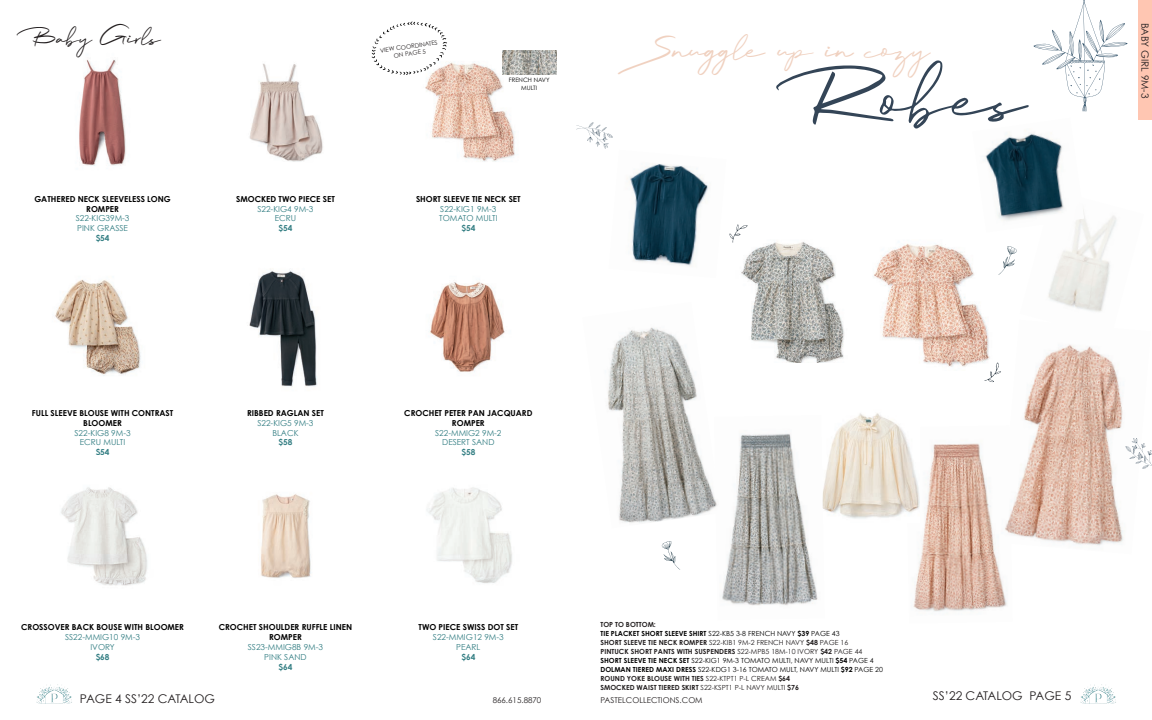
<style>
.page{position:relative;width:1152px;height:720px;background:#fff}
.page>*{position:absolute;margin:0;border:0;box-sizing:border-box;transform-origin:0 0}
.t1{font:98.6px "Jadyn Maria";color:#344557}
.t2{font:42.8px "Jadyn Maria";color:#f0d1c0}
.t3{font:30px "Jadyn Maria";color:#231f20}
.t4{font:12px "Century Gothic";color:#231f20}
.t5{font:10px "Century Gothic";color:#231f20}
.t6{font:700 8.2px/9.9px "Century Gothic";color:#000;text-align:center}
.t7{font:8.2px "Century Gothic";color:#337e83}
.Paragraph_Style_1{font:700 8.2px "Century Gothic";color:#337e83}
.t8{font:8px "Century Gothic";color:#231f20}
.t9{font:700 7px "Century Gothic";color:#231f20}
.t10{font:7px "Century Gothic";color:#000}
.t11{font:7px "Century Gothic";color:#231f20}
.t12{font:700 7px "Century Gothic";color:#000}
.t13{font:6px/7.2px "Century Gothic";color:#231f20;text-align:center}
.Paragraph_Style_1-2{font:6px/7.2px "Century Gothic";color:#000;text-align:center}
.s1{font-weight:400}
.s2{font-weight:700}
</style>
<div class="page">
<img style="left:1080px;top:684px;width:36px;height:20px">
<img style="left:36px;top:684px;width:36px;height:20px">
<img style="left:425px;top:62px;width:90px;height:100px">
<img style="left:249px;top:270px;width:68px;height:117px">
<img style="left:426px;top:487px;width:86px;height:96px">
<img style="left:55px;top:279px;width:86px;height:97px">
<img style="left:249px;top:63px;width:74px;height:99px">
<img style="left:79px;top:59px;width:47px;height:107px">
<img style="left:430px;top:281px;width:75px;height:91px">
<img style="left:502px;top:50px;width:54px;height:25px">
<img style="left:261px;top:494px;width:50px;height:84px">
<img style="left:61px;top:487px;width:87px;height:99px">
<svg style="left:372px;top:22px;width:75px;height:53px"></svg>
<img style="left:873px;top:243px;width:117px;height:124px">
<img style="left:741px;top:242px;width:103px;height:121px">
<img style="left:627px;top:164px;width:82px;height:102px">
<img style="left:913px;top:443px;width:94px;height:169px">
<img style="left:1048px;top:215px;width:69px;height:97px">
<img style="left:825px;top:413px;width:95px;height:110px">
<img style="left:984px;top:133px;width:100px;height:99px">
<img style="left:722px;top:433px;width:103px;height:173px">
<img style="left:608px;top:327px;width:109px;height:196px">
<img style="left:1000px;top:344px;width:124px;height:210px">
<svg style="left:1033px;top:0;width:95px;height:112px"></svg>
<svg style="left:662px;top:541px;width:18px;height:29px"></svg>
<svg style="left:998px;top:246px;width:19px;height:29px"></svg>
<svg style="left:576px;top:122px;width:37px;height:27px"></svg>
<svg style="left:1125px;top:438px;width:27px;height:31px"></svg>
<svg style="left:730px;top:224px;width:18px;height:19px"></svg>
<svg style="left:984px;top:362px;width:17px;height:20px"></svg>
<div style="left:1138px;top:0;width:14px;height:120px;background:#ffc6b2"></div>
<p class="t3" style="left:15px;top:18px;width:144px">Baby Girls</p>
<p class="t6" style="left:34px;top:194px;width:138px">GATHERED NECK SLEEVELESS LONG<br>ROMPER</p>
<p class="t7" style="left:76px;top:213px;width:55px">S22-KIG39M-3</p>
<p class="t7" style="left:77px;top:223px;width:52px">PINK GRASSE</p>
<p class="Paragraph_Style_1" style="left:96px;top:233px;width:15px">$54</p>
<p class="t6" style="left:236px;top:194px;width:100px">SMOCKED TWO PIECE SET</p>
<p class="t7" style="left:257px;top:204px;width:58px">S22-KIG4 9M-3</p>
<p class="t7" style="left:275px;top:213px;width:23px">ECRU</p>
<p class="Paragraph_Style_1" style="left:279px;top:223px;width:15px">$54</p>
<p class="t13" style="left:380px;top:47px;width:60px;rotate:-8deg">VIEW COORDINATES<br>ON PAGE 5</p>
<p class="Paragraph_Style_1-2" style="left:509px;top:77px;width:42px">FRENCH NAVY<br>MULTI</p>
<p class="t6" style="left:416px;top:194px;width:106px">SHORT SLEEVE TIE NECK SET</p>
<p class="t7" style="left:440px;top:204px;width:58px">S22-KIG1 9M-3</p>
<p class="t7" style="left:439px;top:213px;width:60px">TOMATO MULTI</p>
<p class="Paragraph_Style_1" style="left:461px;top:223px;width:15px">$54</p>
<p class="t6" style="left:32px;top:408px;width:143px">FULL SLEEVE BLOUSE WITH CONTRAST<br>BLOOMER</p>
<p class="t7" style="left:75px;top:428px;width:58px">S22-KIG8 9M-3</p>
<p class="t7" style="left:80px;top:438px;width:47px">ECRU MULTI</p>
<p class="Paragraph_Style_1" style="left:96px;top:447px;width:15px">$54</p>
<p class="t6" style="left:247px;top:408px;width:78px">RIBBED RAGLAN SET</p>
<p class="t7" style="left:257px;top:418px;width:58px">S22-KIG5 9M-3</p>
<p class="t7" style="left:272px;top:428px;width:28px">BLACK</p>
<p class="Paragraph_Style_1" style="left:279px;top:437px;width:15px">$58</p>
<p class="t6" style="left:404px;top:408px;width:130px">CROCHET PETER PAN JACQUARD<br>ROMPER</p>
<p class="t7" style="left:435px;top:428px;width:68px">S22-MMIG2 9M-2</p>
<p class="t7" style="left:442px;top:438px;width:54px">DESERT SAND</p>
<p class="Paragraph_Style_1" style="left:461px;top:447px;width:15px">$58</p>
<p class="t2" style="left:616px;top:21px;width:312px">Snuggle up in cozy</p>
<p class="t1" style="left:771px;top:32px;width:249px">Robes</p>
<p class="t6" style="left:21px;top:622px;width:164px">CROSSOVER BACK BOUSE WITH BLOOMER</p>
<p class="t7" style="left:65px;top:632px;width:77px">SS22-MMIG10 9M-3</p>
<p class="t7" style="left:90px;top:642px;width:26px">IVORY</p>
<p class="Paragraph_Style_1" style="left:96px;top:652px;width:15px">$68</p>
<p class="t6" style="left:219px;top:622px;width:135px">CROCHET SHOULDER RUFFLE LINEN<br>ROMPER</p>
<p class="t7" style="left:248px;top:642px;width:77px">SS23-MMIG8B 9M-3</p>
<p class="t7" style="left:264px;top:652px;width:44px">PINK SAND</p>
<p class="Paragraph_Style_1" style="left:279px;top:661px;width:15px">$64</p>
<p class="t6" style="left:419px;top:622px;width:101px">TWO PIECE SWISS DOT SET</p>
<p class="t7" style="left:433px;top:632px;width:72px">S22-MMIG12 9M-3</p>
<p class="t7" style="left:456px;top:642px;width:26px">PEARL</p>
<p class="Paragraph_Style_1" style="left:461px;top:652px;width:15px">$64</p>
<p class="t9" style="left:600px;top:620px;width:57px">TOP TO BOTTOM:</p>
<p class="t12" style="left:600px;top:629px;width:241px">TIE PLACKET SHORT SLEEVE SHIRT <span class="s1">S22-KB5 3-8 FRENCH NAVY</span> $39 <span class="s1">PAGE 43</span></p>
<p class="t9" style="left:600px;top:647px;width:263px">PINTUCK SHORT PANTS WITH SUSPENDERS <span class="s1">S22-MPB5 18M-10 IVORY</span> $42 <span class="s1">PAGE 44</span></p>
<p class="t9" style="left:600px;top:674px;width:191px">ROUND YOKE BLOUSE WITH TIES <span class="s1">S22-KTPT1 P-L CREAM</span> $64</p>
<p class="t11" style="left:600px;top:638px;width:249px"><span class="s2">SHORT SLEEVE TIE NECK ROMPER</span> S22-KIB1 9M-2 FRENCH NAVY <span class="s2">$48</span> PAGE 16</p>
<p class="t10" style="left:600px;top:665px;width:284px"><span class="s2">DOLMAN TIERED MAXI DRESS</span> S22-KDG1 3-16 TOMATO MULT, NAVY MULTI <span class="s2">$92</span> PAGE 20</p>
<p class="t9" style="left:600px;top:683px;width:200px">SMOCKED WAIST TIERED SKIRT <span class="s1">S22-KSPT1 P-L NAVY MULTI</span> $76</p>
<p class="t10" style="left:600px;top:656px;width:275px"><span class="s2">SHORT SLEEVE TIE NECK SET</span> S22-KIG1 9M-3 TOMATO MULTI, NAVY MULTI <span class="s2">$54</span> PAGE 4</p>
<h3 class="t4" style="left:80px;top:691px;width:137px">PAGE 4 SS’22 CATALOG</h3>
<p class="t8" style="left:493px;top:696px;width:50px">866.615.8870</p>
<p class="t8" style="left:600px;top:695px;width:104px">PASTELCOLLECTIONS.COM</p>
<h3 class="t4" style="left:933px;top:688px;width:140px">SS’22 CATALOG PAGE 5</h3>
<p class="t5" style="left:1151px;top:23px;width:77px;rotate:90deg">BABY GIRL 9M-3</p>
</div>
